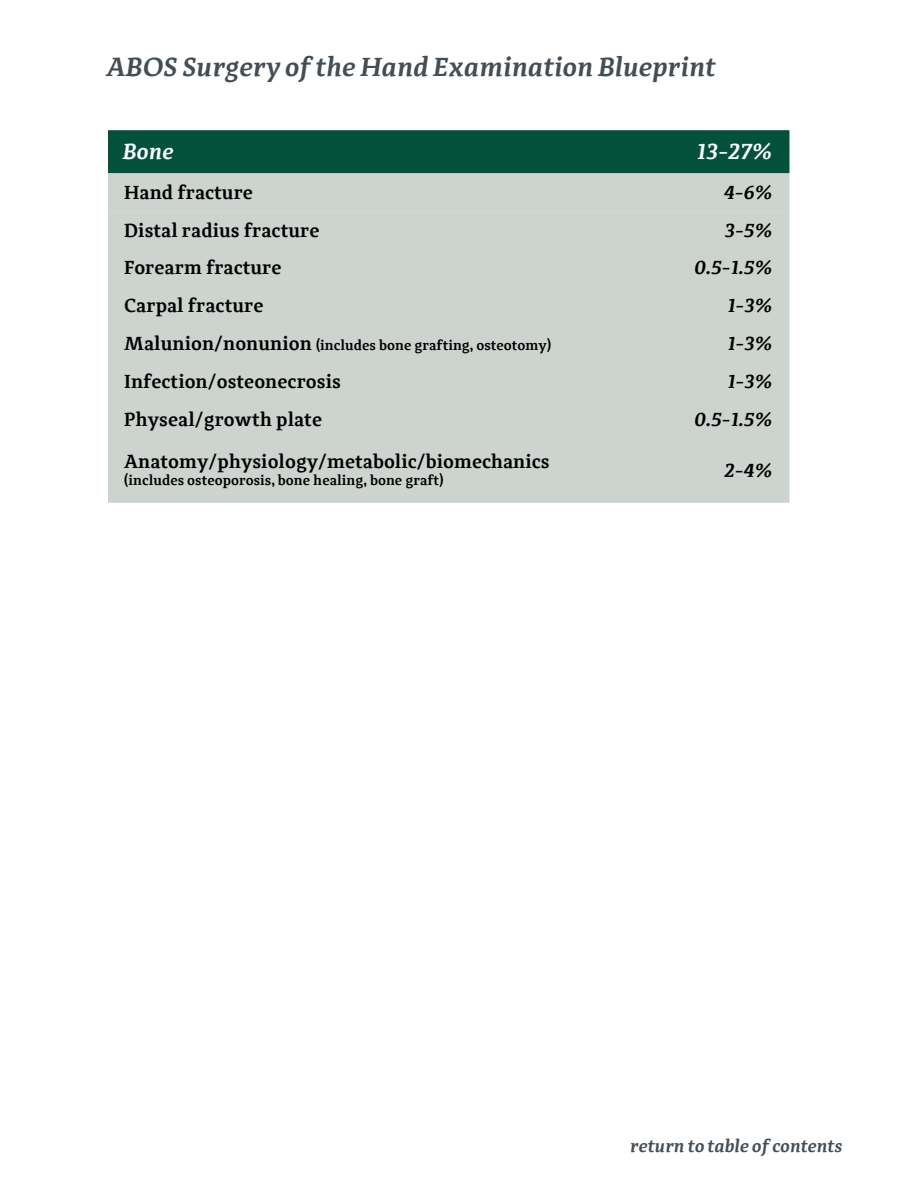
<style>
.page{position:relative;width:918px;height:1188px;background:#fff}
.page>*{position:absolute;margin:0;border:0;box-sizing:border-box;transform-origin:0 0}
.t1{font:italic 600 27px "Adagio Serif";color:#444d54}
.t2{font:italic 600 22.5px "Adagio Serif";color:#fff}
.t3{font:600 19.5px "Adagio Serif";color:#000}
.t4{font:italic 600 19.5px "Adagio Serif";color:#000}
.t5{font:italic 600 18px "Adagio Serif";color:#444d54}
.t6{font:600 14.25px "Adagio Serif";color:#000}
.s1{font-size:19.5px}
</style>
<div class="page">
<svg style="left:108px;top:130px;width:681px;height:81px;background:#628e7f"></svg>
<div style="left:108px;top:211px;width:681px;height:292px;background:#cdd3ce"></div>
<h1 class="t1" style="left:108px;top:50px;width:611px">ABOS Surgery of the Hand Examination Blueprint</h1>
<p class="t2" style="left:124px;top:138px;width:53px">Bone</p>
<p class="t2" style="left:698px;top:138px;width:77px">13-27%</p>
<p class="t3" style="left:124px;top:180px;width:130px">Hand fracture</p>
<p class="t4" style="left:725px;top:180px;width:50px">4-6%</p>
<p class="t3" style="left:124px;top:217px;width:197px">Distal radius fracture</p>
<p class="t4" style="left:726px;top:218px;width:49px">3-5%</p>
<p class="t3" style="left:124px;top:255px;width:159px">Forearm fracture</p>
<p class="t4" style="left:695px;top:256px;width:79px">0.5-1.5%</p>
<p class="t3" style="left:124px;top:293px;width:141px">Carpal fracture</p>
<p class="t4" style="left:728px;top:293px;width:46px">1-3%</p>
<p class="t6" style="left:124px;top:336px;width:428px"><span class="s1">Malunion/nonunion</span> (includes bone grafting, osteotomy)</p>
<p class="t4" style="left:728px;top:331px;width:46px">1-3%</p>
<p class="t3" style="left:124px;top:369px;width:218px">Infection/osteonecrosis</p>
<p class="t4" style="left:728px;top:369px;width:46px">1-3%</p>
<p class="t3" style="left:124px;top:406px;width:199px">Physeal/growth plate</p>
<p class="t4" style="left:695px;top:407px;width:79px">0.5-1.5%</p>
<p class="t3" style="left:124px;top:449px;width:427px">Anatomy/physiology/metabolic/biomechanics</p>
<p class="t6" style="left:124px;top:471px;width:321px">(includes osteoporosis, bone healing, bone graft)</p>
<p class="t4" style="left:725px;top:458px;width:49px">2-4%</p>
<p class="t5" style="left:631px;top:1135px;width:214px">return to table of contents</p>
</div>
